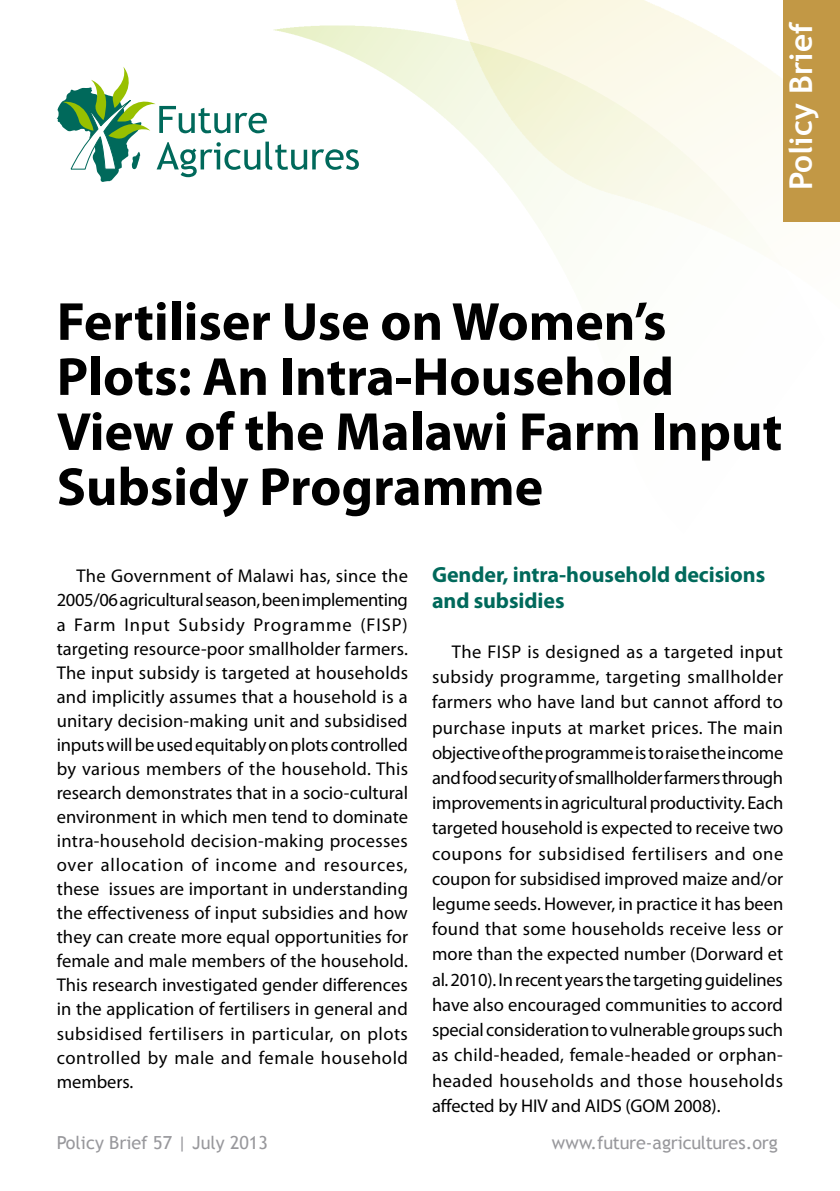
<style>
.page{position:relative;width:840px;height:1191px;background:#fff}
.page>*{position:absolute;margin:0;border:0;box-sizing:border-box;transform-origin:0 0}
.t1{font:700 54px/55px "Myriad Pro";color:#000}
.t2{font:700 31.6px "Trebuchet MS";color:#fff}
.t3{font:700 22px/25.2px "Myriad Pro";letter-spacing:-.005em;color:#00695b}
.t4{font:18.4px/24px "Myriad Pro";letter-spacing:.025em;color:#000;text-align:justify}
.t5{font:18px "Trebuchet MS";color:#98989c}
</style>
<div class="page">
<img style="left:273px;top:22px;width:566px;height:382px">
<div style="left:782px;top:0;width:57px;height:221px;background:#c29845"></div>
<svg style="left:57px;top:67px;width:301px;height:115px"></svg>
<h2 class="t2" style="left:780px;top:190px;width:169px;rotate:-90deg">Policy Brief</h2>
<h1 class="t1" style="left:57px;top:292px;width:726px">Fertiliser Use on Women’s<br>Plots: An Intra-Household<br>View of the Malawi Farm Input<br>Subsidy Programme</h1>
<p class="t4" style="left:57px;top:564px;width:353px;text-indent:20px">The Government of Malawi has, since the 2005/06 agricultural season, been implementing a Farm Input Subsidy Programme (FISP) targeting resource-poor smallholder farmers.<br>The input subsidy is targeted at households and implicitly assumes that a household is a unitary decision-making unit and subsidised inputs will be used equitably on plots controlled by various members of the household. This research demonstrates that in a socio-cultural environment in which men tend to dominate intra-household decision-making processes over allocation of income and resources, these issues are important in understanding the effectiveness of input subsidies and how they can create more equal opportunities for female and male members of the household.<br>This research investigated gender differences in the application of fertilisers in general and subsidised fertilisers in particular, on plots controlled by male and female household members.</p>
<p class="t3" style="left:432px;top:561px;width:334px">Gender, intra-household decisions and subsidies</p>
<p class="t4" style="left:432px;top:639px;width:353px;line-height:25.2px;text-indent:20px">The FISP is designed as a targeted input subsidy programme, targeting smallholder farmers who have land but cannot afford to purchase inputs at market prices. The main objective of the programme is to raise the income and food security of smallholder farmers through improvements in agricultural productivity. Each targeted household is expected to receive two coupons for subsidised fertilisers and one coupon for subsidised improved maize and/or legume seeds. However, in practice it has been found that some households receive less or more than the expected number (Dorward et al. 2010). In recent years the targeting guidelines have also encouraged communities to accord special consideration to vulnerable groups such as child-headed, female-headed or orphan&shy;headed households and those households affected by HIV and AIDS (GOM 2008).</p>
<p class="t5" style="left:57px;top:1132px;width:212px">Policy Brief 57 | July 2013</p>
<p class="t5" style="left:551px;top:1132px;width:227px">www.future-agricultures.org</p>
</div>
